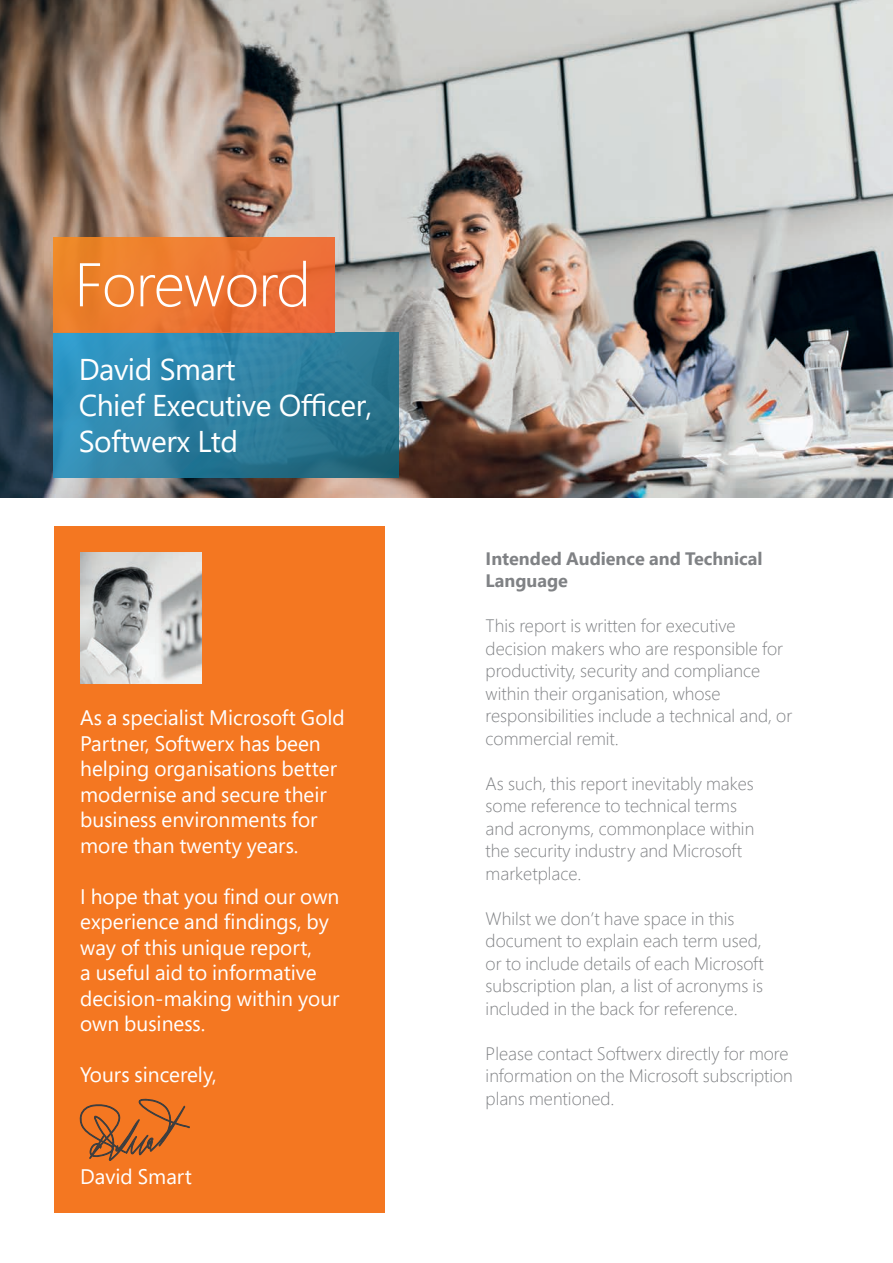
<style>
.page{position:relative;width:893px;height:1263px;background:#fff}
.page>*{position:absolute;margin:0;border:0;box-sizing:border-box;transform-origin:0 0}
.t1{font:300 61.5px "Segoe UI";letter-spacing:-.015em;color:#fff}
.t2{font:30px/36px "Segoe UI";letter-spacing:-.015em;color:#fff}
.t3{font:21px/25.5px "Segoe Pro";color:#fff}
.t4{font:300 18px/22.5px "Segoe Pro";color:#808285}
.t5{font:700 18px/22.5px "Segoe Pro";color:#808285}
</style>
<div class="page">
<div style="left:55px;top:526px;width:330px;height:687px;background:#f47721"></div>
<img style="left:0;top:0;width:893px;height:497px">
<svg style="left:54px;top:333px;width:345px;height:145px;background:#2d80a2"></svg>
<div style="left:54px;top:238px;width:281px;height:95px;background:linear-gradient(to right,#ed8529,#eb6839)"></div>
<img style="left:81px;top:552px;width:120px;height:132px">
<svg style="left:80px;top:1099px;width:109px;height:61px"></svg>
<h1 class="t1" style="left:74px;top:226px;width:238px">Foreword</h1>
<h2 class="t2" style="left:79px;top:349px;width:295px">David Smart<br>Chief Executive Officer,<br>Softwerx Ltd</h2>
<p class="t3" style="left:80px;top:705px;width:266px">As a specialist Microsoft Gold<br>Partner, Softwerx has been helping organisations better modernise and secure their business environments for more than twenty years.</p>
<p class="t3" style="left:80px;top:883px;width:261px">I hope that you find our own experience and findings, by way of this unique report,<br>a useful aid to informative decision-making within your own business.</p>
<p class="t3" style="left:80px;top:1062px;width:138px">Yours sincerely,</p>
<p class="t3" style="left:80px;top:1164px;width:113px">David Smart</p>
<p class="t5" style="left:486px;top:546px;width:279px">Intended Audience and Technical<br>Language</p>
<p class="t4" style="left:486px;top:614px;width:308px">This report is written for executive decision makers who are responsible for productivity, security and compliance within their organisation, whose responsibilities include a technical and, or commercial remit.</p>
<p class="t4" style="left:486px;top:771px;width:270px">As such, this report inevitably makes some reference to technical terms and acronyms, commonplace within the security industry and Microsoft marketplace.</p>
<p class="t4" style="left:486px;top:906px;width:280px">Whilst we don’t have space in this document to explain each term used, or to include details of each Microsoft subscription plan, a list of acronyms is included in the back for reference.</p>
<p class="t4" style="left:486px;top:1041px;width:309px">Please contact Softwerx directly for more information on the Microsoft subscription plans mentioned.</p>
</div>
